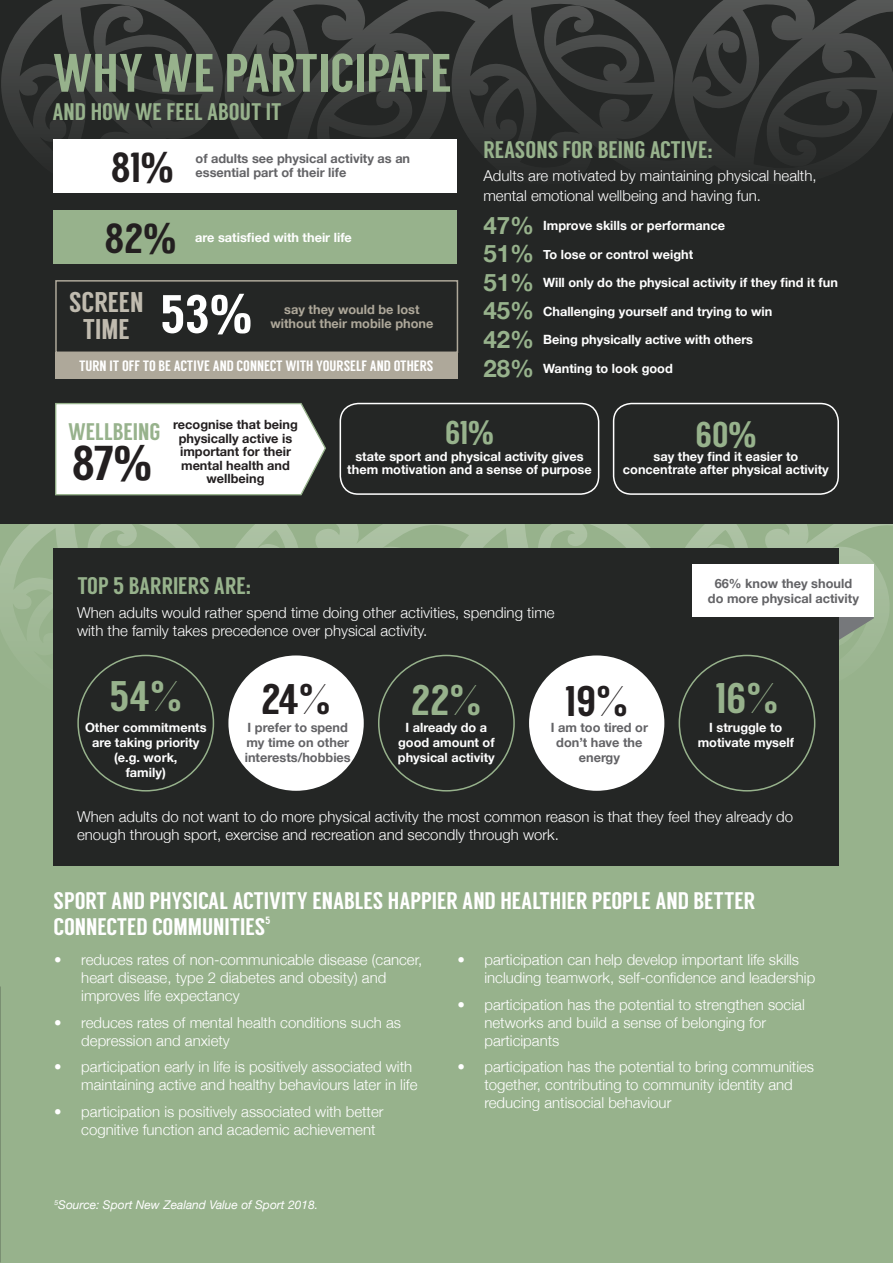
<style>
.page{position:relative;width:893px;height:1263px;background:#fff}
.page>*{position:absolute;margin:0;border:0;box-sizing:border-box;transform-origin:0 0}
.t1{font:54px "Langdon";color:#97b28c}
.t2{font:54px "Langdon";color:#fff}
.t3{font:48.9px "Langdon";color:#231f20}
.t4{font:42.75px "Langdon";color:#97b28c}
.t5{font:42.75px "Langdon";color:#231f20}
.t6{font:42px "Langdon";color:#231f20}
.t7{font:35.85px "Langdon";color:#97b28c}
.t8{font:33px "Langdon";color:#97b28c}
.t9{font:28.5px/27px "Langdon";color:#c0bbaf;text-align:center}
.t10{font:24px/25.5px "Langdon";color:#fff}
.t11{font:24px "Langdon";color:#97b28c}
.t12{font:700 24px "Helvetica Neue";color:#97b28c}
.t13{font:300 15px/18px "Helvetica Neue";color:#fff}
.t14{font:15px "Langdon";color:#fff}
.t15{font:700 12.75px/15px "Helvetica Neue";color:#fff;text-align:center}
.t16{font:700 12.75px/15px "Helvetica Neue";color:#636366}
.t17{font:700 12.75px/13.5px "Helvetica Neue";color:#231f20;text-align:center}
.t18{font:700 12.75px "Helvetica Neue";color:#aea89a}
.t19{font:italic 12px "Helvetica Neue";color:#fff}
.t20{font:10.5px "Langdon";color:#fff}
.s1{font-family:"Helvetica Neue";font-weight:700;font-stretch:condensed}
</style>
<div class="page">
<div style="left:0;top:0;width:893px;height:699px;background:#242625"></div>
<div style="left:1px;top:525px;width:892px;height:738px;background:#97b28c"></div>
<svg style="left:1px;top:525px;width:892px;height:175px"></svg>
<svg style="left:1px;top:0;width:892px;height:186px"></svg>
<div style="left:54px;top:211px;width:403px;height:53px;background:#97b28c"></div>
<div style="left:54px;top:140px;width:403px;height:53px;background:#fff"></div>
<div style="left:55px;top:280px;width:403px;height:73px;border:2px solid #aea89a"></div>
<div style="left:55px;top:352px;width:403px;height:27px;background:#aea89a"></div>
<svg style="left:839px;top:617px;width:35px;height:31px"></svg>
<div style="left:54px;top:548px;width:785px;height:317px;background:#242625"></div>
<div style="left:228px;top:655px;width:136px;height:136px;background:#fff;border-radius:50%"></div>
<div style="left:529px;top:655px;width:135px;height:136px;background:#fff;border-radius:50%"></div>
<div style="left:692px;top:564px;width:182px;height:53px;background:#fff"></div>
<div style="left:613px;top:403px;width:226px;height:92px;border:2px solid #fff;border-radius:18px"></div>
<svg style="left:55px;top:402px;width:271px;height:94px;background:#edeeed"></svg>
<div style="left:340px;top:403px;width:259px;height:92px;border:2px solid #fff;border-radius:18px"></div>
<p class="t1" style="left:53px;top:42px;width:400px">WHY WE PARTICIPATE</p>
<p class="t11" style="left:53px;top:98px;width:230px">AND HOW WE FEEL ABOUT IT</p>
<p class="t6" style="left:111px;top:143px;width:64px">81<span class="s1">%</span></p>
<p class="t16" style="left:196px;top:152px;width:216px;line-height:13.5px">of adults see physical activity as an essential part of their life</p>
<p class="t6" style="left:104px;top:214px;width:73px">82<span class="s1">%</span></p>
<p class="t15" style="left:195px;top:230px;width:158px">are satisfied with their life</p>
<p class="t9" style="left:69px;top:288px;width:76px">SCREEN<br>TIME</p>
<p class="t2" style="left:160px;top:283px;width:93px">53<span class="s1">%</span></p>
<p class="t18" style="left:284px;top:299px;width:137px">say they would be lost</p>
<p class="t18" style="left:270px;top:313px;width:164px">without their mobile phone</p>
<p class="t14" style="left:79px;top:357px;width:356px">TURN IT OFF TO BE ACTIVE AND CONNECT WITH YOURSELF AND OTHERS</p>
<p class="t11" style="left:483px;top:135px;width:231px">REASONS FOR BEING ACTIVE:</p>
<p class="t13" style="left:483px;top:165px;width:335px;line-height:19.5px">Adults are motivated by maintaining physical health, mental emotional wellbeing and having fun.</p>
<p class="t12" style="left:483px;top:207px;width:52px">47%</p>
<p class="t12" style="left:483px;top:235px;width:52px">51%</p>
<p class="t12" style="left:483px;top:264px;width:52px">51%</p>
<p class="t12" style="left:483px;top:292px;width:52px">45%</p>
<p class="t12" style="left:483px;top:321px;width:52px">42%</p>
<p class="t12" style="left:483px;top:349px;width:52px">28%</p>
<p class="t15" style="left:543px;top:218px;width:183px">Improve skills or performance</p>
<p class="t15" style="left:543px;top:247px;width:152px">To lose or control weight</p>
<p class="t15" style="left:543px;top:275px;width:296px">Will only do the physical activity if they find it fun</p>
<p class="t15" style="left:543px;top:304px;width:231px">Challenging yourself and trying to win</p>
<p class="t15" style="left:543px;top:332px;width:212px">Being physically active with others</p>
<p class="t15" style="left:543px;top:361px;width:131px">Wanting to look good</p>
<p class="t11" style="left:68px;top:417px;width:94px">WELLBEING</p>
<p class="t8" style="left:445px;top:413px;width:50px">61<span class="s1">%</span></p>
<p class="t15" style="left:347px;top:450px;width:246px;line-height:13.5px">state sport and physical activity gives them motivation and a sense of purpose</p>
<p class="t17" style="left:173px;top:418px;width:126px">recognise that being physically active is important for their mental health and wellbeing</p>
<p class="t3" style="left:71px;top:435px;width:82px">87<span class="s1">%</span></p>
<p class="t7" style="left:695px;top:413px;width:63px">60<span class="s1">%</span></p>
<p class="t15" style="left:653px;top:449px;width:146px">say they find it easier to</p>
<p class="t15" style="left:623px;top:462px;width:207px">concentrate after physical activity</p>
<p class="t11" style="left:77px;top:572px;width:175px">TOP 5 BARRIERS ARE:</p>
<p class="t13" style="left:77px;top:603px;width:479px">When adults would rather spend time doing other activities, spending time with the family takes precedence over physical activity.</p>
<p class="t16" style="left:708px;top:577px;width:153px;text-align:center">66% know they should do more physical activity</p>
<p class="t4" style="left:110px;top:672px;width:74px">54%</p>
<p class="t15" style="left:85px;top:720px;width:123px">Other commitments are taking priority (e.g. work,<br>family)</p>
<p class="t5" style="left:261px;top:674px;width:71px">24%</p>
<p class="t4" style="left:411px;top:675px;width:72px">22%</p>
<p class="t16" style="left:245px;top:720px;width:108px">I prefer to spend my time on other interests/hobbies</p>
<p class="t15" style="left:406px;top:720px;width:83px">I already do a</p>
<p class="t15" style="left:398px;top:735px;width:99px;text-align:left">good amount of physical activity</p>
<p class="t5" style="left:565px;top:676px;width:64px">19%</p>
<p class="t16" style="left:551px;top:720px;width:99px;text-align:center">I am too tired or don’t have the energy</p>
<p class="t4" style="left:716px;top:673px;width:64px">16%</p>
<p class="t15" style="left:698px;top:720px;width:98px">I struggle to motivate myself</p>
<p class="t13" style="left:77px;top:807px;width:717px">When adults do not want to do more physical activity the most common reason is that they feel they already do enough through sport, exercise and recreation and secondly through work.</p>
<p class="t10" style="left:54px;top:888px;width:703px">SPORT AND PHYSICAL ACTIVITY ENABLES HAPPIER AND HEALTHIER PEOPLE AND BETTER<br>CONNECTED COMMUNITIES</p>
<p class="t20" style="left:265px;top:915px;width:6px">5</p>
<p class="t13" style="left:81px;top:949px;width:342px;text-indent:-27px">• reduces rates of non-communicable disease (cancer, heart disease, type 2 diabetes and obesity) and improves life expectancy</p>
<p class="t13" style="left:81px;top:1012px;width:321px;text-indent:-27px">• reduces rates of mental health conditions such as depression and anxiety</p>
<p class="t13" style="left:81px;top:1056px;width:338px;text-indent:-27px">• participation early in life is positively associated with maintaining active and healthy behaviours later in life</p>
<p class="t13" style="left:81px;top:1101px;width:304px;text-indent:-27px">• participation is positively associated with better cognitive function and academic achievement</p>
<p class="t13" style="left:484px;top:949px;width:332px;text-indent:-27px">• participation can help develop important life skills including teamwork, self-confidence and leadership</p>
<p class="t13" style="left:484px;top:994px;width:322px;text-indent:-27px">• participation has the potential to strengthen social networks and build a sense of belonging for participants</p>
<p class="t13" style="left:484px;top:1056px;width:331px;text-indent:-27px">• participation has the potential to bring communities together, contributing to community identity and reducing antisocial behaviour</p>
<p class="t19" style="left:54px;top:1196px;width:265px"><sup>5</sup>Source: Sport New Zealand Value of Sport 2018.</p>
</div>
